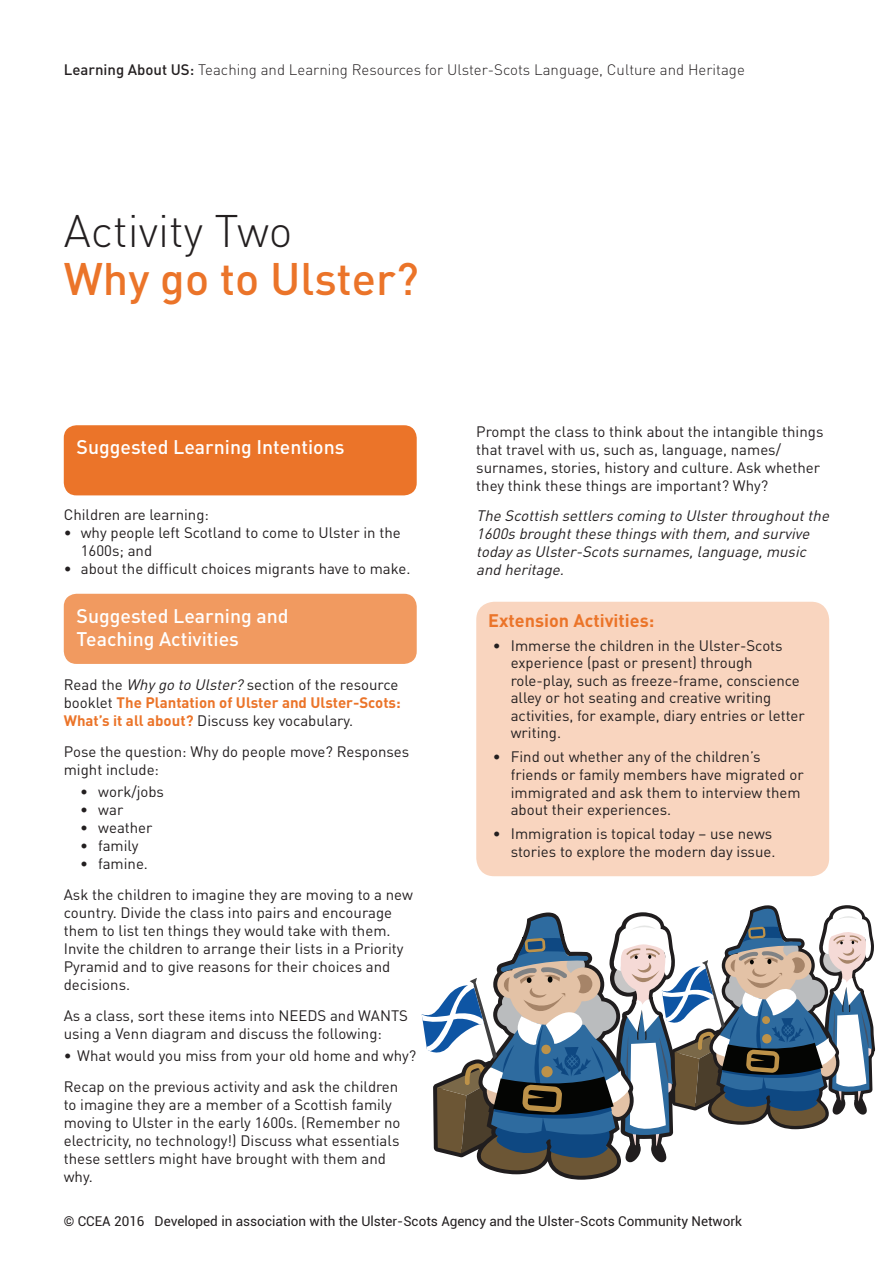
<style>
.page{position:relative;width:893px;height:1263px;background:#fff}
.page>*{position:absolute;margin:0;border:0;box-sizing:border-box;transform-origin:0 0}
.t1{font:500 45px "DIN Pro";color:#eb7429}
.t2{font:300 45px "DIN Pro";color:#231f20}
.t3{font:500 19.5px/23.4px "DIN Pro";color:#fff}
.t4{font:700 18px "DIN Pro";color:#eb7429}
.t5{font:15px/18px "DIN Pro";color:#231f20}
.t6{font:italic 15px/18px "DIN Pro";color:#231f20}
.t7{font:300 15px "DIN Pro";color:#231f20}
.t8{font:13.5px "Roboto";color:#231f20}
.s1{font-weight:500}
.s2{font-style:italic}
.s3{font-weight:700;color:#eb7429}
</style>
<div class="page">
<div style="left:64px;top:425px;width:353px;height:70px;background:#eb7429;border-radius:13px"></div>
<div style="left:64px;top:594px;width:353px;height:70px;background:#f19a60;border-radius:13px"></div>
<div style="left:476px;top:602px;width:353px;height:274px;background:#f9d5bf;border-radius:18px"></div>
<svg style="left:422px;top:905px;width:453px;height:275px"></svg>
<p class="t7" style="left:64px;top:60px;width:683px"><span class="s1">Learning About US:</span> Teaching and Learning Resources for Ulster-Scots Language, Culture and Heritage</p>
<h1 class="t2" style="left:64px;top:200px;width:230px">Activity Two</h1>
<h1 class="t1" style="left:64px;top:248px;width:357px">Why go to Ulster?</h1>
<h2 class="t3" style="left:77px;top:435px;width:270px">Suggested Learning Intentions</h2>
<p class="t5" style="left:64px;top:505px;width:147px">Children are learning:</p>
<p class="t5" style="left:81px;top:523px;width:321px;text-indent:-17px">• why people left Scotland to come to Ulster in the<br>1600s; and</p>
<p class="t5" style="left:64px;top:559px;width:348px">• about the difficult choices migrants have to make.</p>
<h2 class="t3" style="left:77px;top:603px;width:214px">Suggested Learning and<br>Teaching Activities</h2>
<p class="t5" style="left:64px;top:675px;width:339px">Read the <span class="s2">Whygo to Ulster?</span>section of the resource booklet <span class="s3">The Plantation of Ulster and Ulster-Scots:<br>What’s it all about?</span> Discuss key vocabulary.</p>
<p class="t5" style="left:64px;top:742px;width:347px">Pose the question: Why do people move? Responses might include:</p>
<p class="t5" style="left:80px;top:782px;width:85px">• work/jobs</p>
<p class="t5" style="left:80px;top:800px;width:45px">• war</p>
<p class="t5" style="left:80px;top:818px;width:74px">• weather</p>
<p class="t5" style="left:80px;top:836px;width:60px">• family</p>
<p class="t5" style="left:64px;top:848px;width:351px;line-height:30.8px;text-indent:17px">• famine.<br>Ask the children to imagine they are moving to a new</p>
<p class="t5" style="left:64px;top:903px;width:341px">country. Divide the class into pairs and encourage them to list ten things they would take with them.<br>Invite the children to arrange their lists in a Priority Pyramid and to give reasons for their choices and decisions.</p>
<p class="t5" style="left:64px;top:1006px;width:346px">As a class, sort these items into NEEDS and WANTS using a Venn diagram and discuss the following:</p>
<p class="t5" style="left:64px;top:1040px;width:354px;line-height:30.8px">• What would you miss from your old home and why?<br>Recap on the previous activity and ask the children</p>
<p class="t5" style="left:64px;top:1095px;width:338px">to imagine they are a member of a Scottish family moving to Ulster in the early 1600s. (Remember no electricity, no technology!) Discuss what essentials these settlers might have brought with them and why.</p>
<p class="t5" style="left:476px;top:422px;width:349px">Prompt the class to think about the intangible things that travel with us, such as, language, names/ surnames, stories, history and culture. Ask whether they think these things are important? Why?</p>
<p class="t6" style="left:476px;top:506px;width:358px">The Scottish settlerscoming to Ulsterthroughoutthe 1600sbroughtthese thingswith them,and survive todayasUlster-Scotssurnames,language,music and heritage.</p>
<p class="t4" style="left:488px;top:608px;width:168px">Extension Activities:</p>
<p class="t5" style="left:511px;top:636px;width:295px;line-height:17.5px;text-indent:-18px">• Immerse the children in the Ulster-Scots experience (past or present) through role-play, such as freeze-frame, conscience alley or hot seating and creative writing activities, for example, diary entries or letter writing.</p>
<p class="t5" style="left:511px;top:747px;width:294px;line-height:17.5px;text-indent:-18px">• Find out whether any of the children’s friends or family members have migrated or immigrated and ask them to interview them about their experiences.</p>
<p class="t5" style="left:493px;top:824px;width:284px;line-height:17.5px;text-align:right">• Immigration is topical today – use news stories to explore the modern day issue.</p>
<p class="t8" style="left:64px;top:1212px;width:680px">© CCEA 2016 Developed in association with the Ulster-Scots Agency and the Ulster-Scots Community Network</p>
</div>
